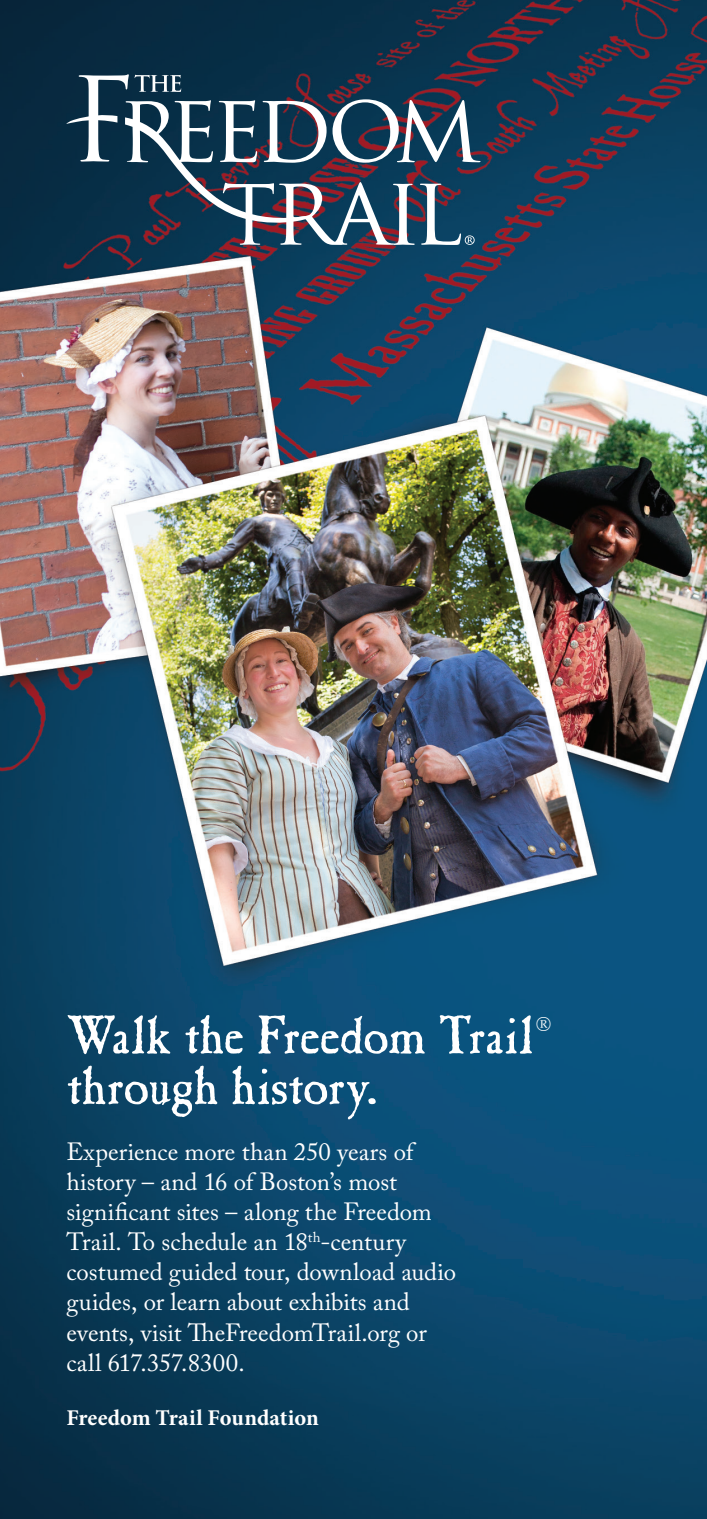
<style>
.page{position:relative;width:707px;height:1519px;background:#fff}
.page>*{position:absolute;margin:0;border:0;box-sizing:border-box;transform-origin:0 0}
.t1{font:54.23px "Caslon Antique";letter-spacing:-.015em;color:#fff}
.t2{font:24.75px/30.2px "Adobe Caslon Pro";color:#fff}
.t3{font:700 22.5px "Minion Pro";color:#fff}
.t4{font:19.8px "Caslon Antique";color:#fff}
</style>
<div class="page">
<img style="left:0;top:0;width:707px;height:1518px">
<svg style="left:65px;top:74px;width:415px;height:171px"></svg>
<p class="t1" style="left:66px;top:1003px;width:468px">Walk the Freedom Trail</p>
<p class="t4" style="left:536px;top:1012px;width:17px">®</p>
<p class="t1" style="left:66px;top:1053px;width:313px">through history.</p>
<p class="t2" style="left:66px;top:1135px;width:391px">Experience more than 250 years of history – and 16 of Boston’s most significant sites – along the Freedom Trail. To schedule an 18<sup>th</sup>-century costumed guided tour, download audio guides, or learn about exhibits and events, visit TheFreedomTrail.org or call 617.357.8300.</p>
<p class="t3" style="left:66px;top:1403px;width:254px">Freedom Trail Foundation</p>
</div>
